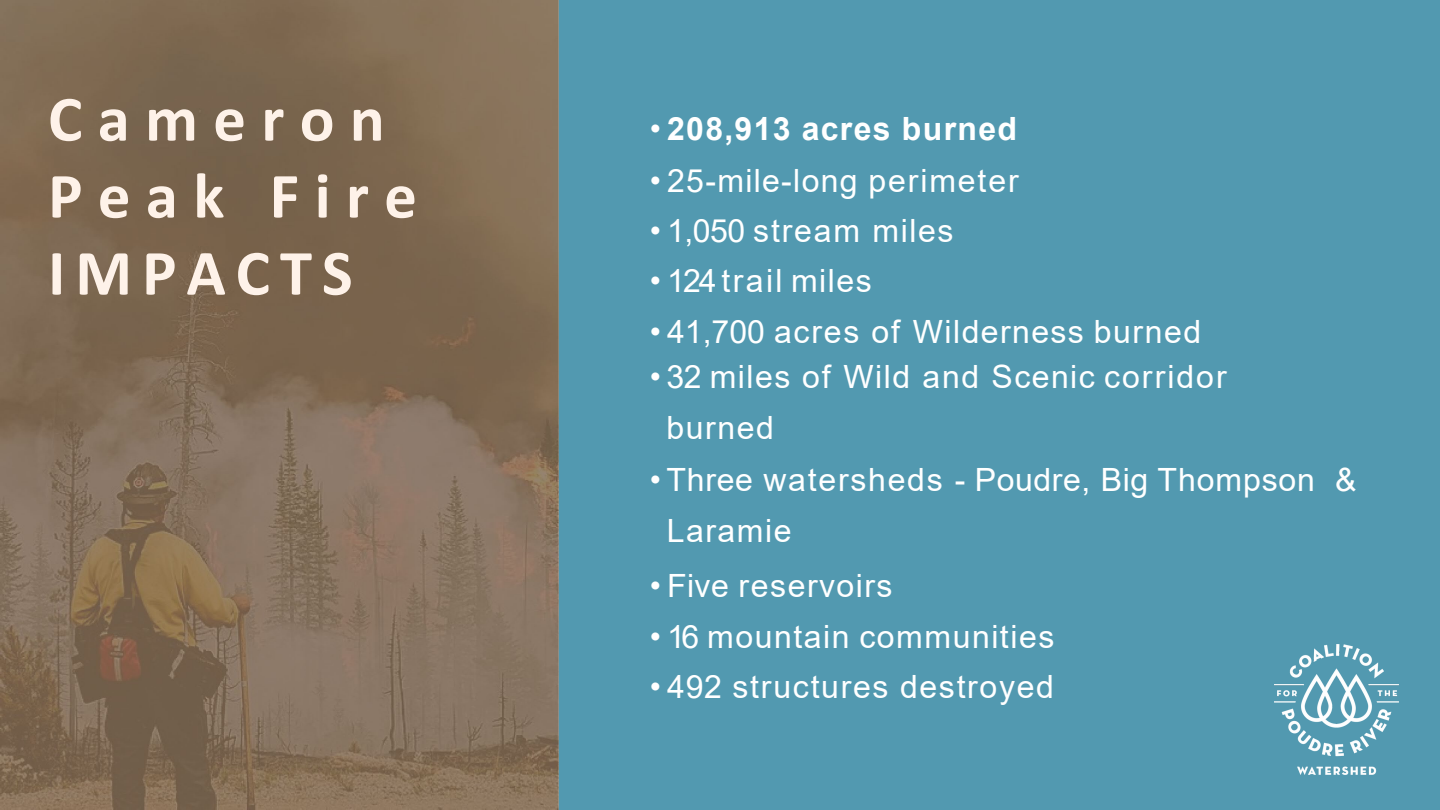
<style>
.page{position:relative;width:1440px;height:810px;background:#fff}
.page>*{position:absolute;margin:0;border:0;box-sizing:border-box;transform-origin:0 0}
.t1{font:700 65px/77px "Calibri";letter-spacing:.235em;color:#fef2e9}
.t2{font:32px/51px "Arial";letter-spacing:.045em;color:#fff}
.t3{font:700 32px "Arial";letter-spacing:.04em;color:#fff}
.s1{font-weight:400}
</style>
<div class="page">
<div style="left:559px;top:0;width:881px;height:810px;background:#5299b0"></div>
<img style="left:0;top:0;width:559px;height:810px">
<img style="left:1274px;top:644px;width:125px;height:130px">
<h2 class="t1" style="left:48px;top:80px;width:370px">Cameron<br>Peak Fire<br>IMPACTS</h2>
<p class="t3" style="left:650px;top:106px;width:369px"><span class="s1">•</span> 208,913 acres burned</p>
<p class="t2" style="left:650px;top:155px;width:370px">• 25-mile-long perimeter</p>
<p class="t2" style="left:650px;top:205px;width:305px">• 1,050 stream miles</p>
<p class="t2" style="left:650px;top:256px;width:224px">• 124 trail miles</p>
<p class="t2" style="left:650px;top:306px;width:553px">• 41,700 acres of Wilderness burned</p>
<p class="t2" style="left:667px;top:352px;width:562px;text-indent:-17px">• 32 miles of Wild and Scenic corridor burned</p>
<p class="t2" style="left:667px;top:454px;width:691px;text-indent:-17px">• Three watersheds - Poudre, Big Thompson &amp;<br>Laramie</p>
<p class="t2" style="left:650px;top:561px;width:244px">• Five reservoirs</p>
<p class="t2" style="left:650px;top:611px;width:406px">• 16 mountain communities</p>
<p class="t2" style="left:650px;top:661px;width:406px">• 492 structures destroyed</p>
</div>
